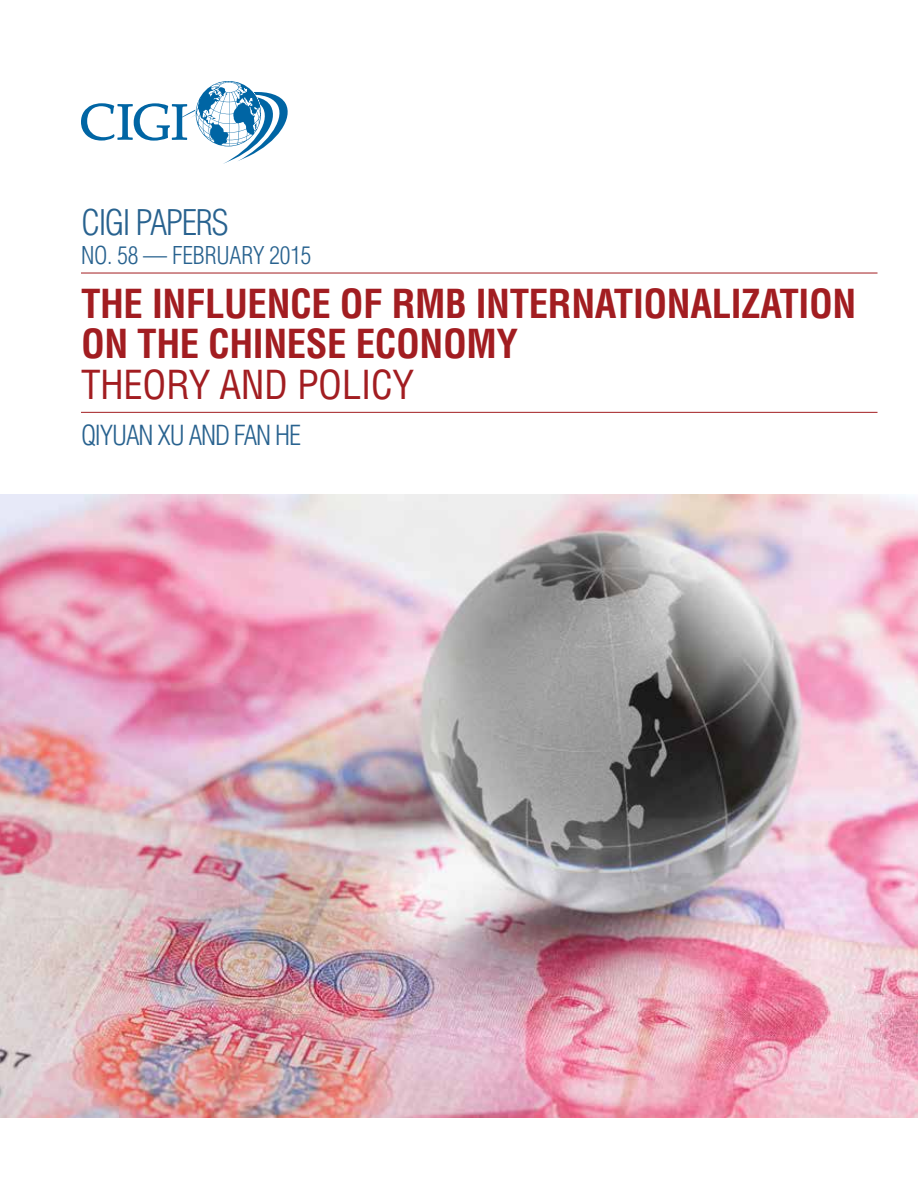
<style>
.page{position:relative;width:918px;height:1188px;background:#fff}
.page>*{position:absolute;margin:0;border:0;box-sizing:border-box;transform-origin:0 0}
.t1{font:700 condensed 39px/40.5px "Helvetica LT Std";letter-spacing:-.01em;color:#a21d21}
.t2{font:condensed 39px "Helvetica LT Std";letter-spacing:-.01em;color:#a21d21}
.t3{font:300 condensed 34.5px "Helvetica LT Std";letter-spacing:-.04em;color:#28628f}
.t4{font:300 condensed 27px "Helvetica LT Std";letter-spacing:-.04em;color:#28628f}
.t5{font:300 condensed 24px "Helvetica LT Std";letter-spacing:-.01em;color:#28628f}
</style>
<div class="page">
<img style="left:0;top:495px;width:918px;height:623px">
<hr style="left:81px;top:273px;width:797px;height:1px;background:#a21d21">
<hr style="left:81px;top:412px;width:797px;height:1px;background:#a21d21">
<svg style="left:81px;top:81px;width:207px;height:83px"></svg>
<p class="t3" style="left:81px;top:201px;width:149px">CIGI PAPERS</p>
<p class="t5" style="left:81px;top:240px;width:232px">NO. 58 — FEBRUARY 2015</p>
<p class="t1" style="left:81px;top:283px;width:777px">THE INFLUENCE OF RMB INTERNATIONALIZATION<br>ON THE CHINESE ECONOMY</p>
<p class="t2" style="left:81px;top:360px;width:335px">THEORY AND POLICY</p>
<p class="t4" style="left:81px;top:418px;width:222px">QIYUAN XU AND FAN HE</p>
</div>
